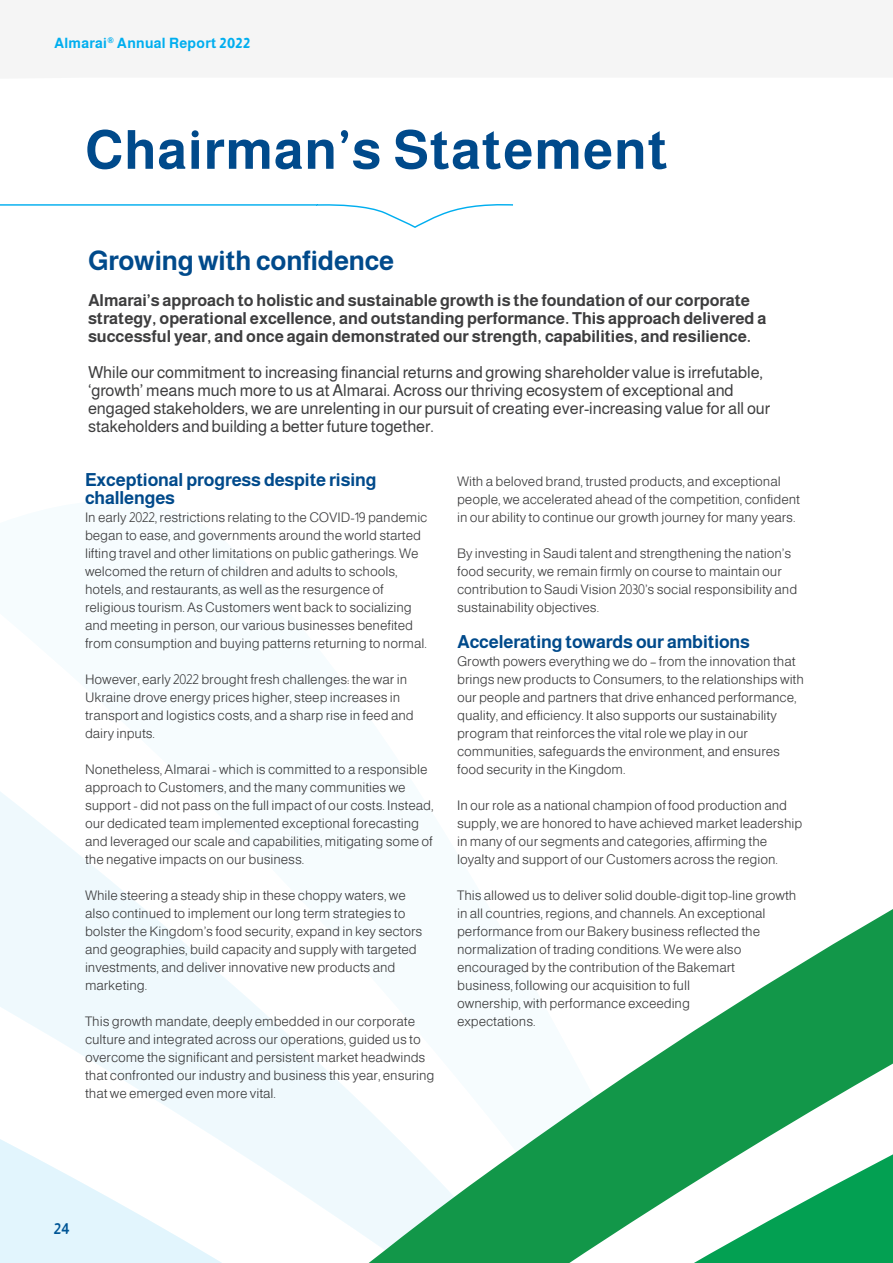
<style>
.page{position:relative;width:893px;height:1263px;background:#fff}
.page>*{position:absolute;margin:0;border:0;box-sizing:border-box;transform-origin:0 0}
.t1{font:700 54px "Almarai";letter-spacing:.02em;color:#004a8b}
.Subheading{font:700 27px "Almarai";letter-spacing:-.01em;color:#004a8b}
.Heading_Governance{font:700 18px/18px "Almarai";letter-spacing:-.01em;color:#004a8b}
.Body_Copy{font:16.5px/18px "Almarai";letter-spacing:-.005em;color:#3e3e3f}
.Ceo_Message_text{font:700 16.5px/18px "Almarai";letter-spacing:-.005em;color:#3e3e3f}
.t2{font:700 15px "Almarai";color:#004a8b}
.t3{font:700 14.25px "Almarai";letter-spacing:.02em;color:#00aeef}
.Body_Governance{font:300 13.5px/18px "Almarai";letter-spacing:-.005em;color:#3e3e3f}
.s1{font-weight:800}
</style>
<div class="page">
<svg style="left:0;top:792px;width:139px;height:471px"></svg>
<svg style="left:139px;top:905px;width:754px;height:358px"></svg>
<svg style="left:567px;top:962px;width:326px;height:301px"></svg>
<svg style="left:0;top:204px;width:513px;height:24px"></svg>
<p class="t3" style="left:54px;top:32px;width:198px">Almarai<sup>®</sup> Annual Report <span class="s1">2022</span></p>
<p class="t1" style="left:85px;top:109px;width:584px">Chairman’s Statement</p>
<p class="Subheading" style="left:88px;top:240px;width:308px">Growing with confidence</p>
<p class="Ceo_Message_text" style="left:88px;top:291px;width:680px">Almarai’s approach to holistic and sustainable growth is the foundation of our corporate strategy, operational excellence, and outstanding performance. This approach delivered a successful year, and once again demonstrated our strength, capabilities, and resilience.</p>
<p class="Body_Copy" style="left:88px;top:363px;width:684px">While our commitment to increasing financial returns and growing shareholder value is irrefutable, ‘growth’ means much more to us at Almarai. Across our thriving ecosystem of exceptional and engaged stakeholders, we are unrelenting in our pursuit of creating ever-increasing value for all our stakeholders and building a better future together.</p>
<p class="Heading_Governance" style="left:85px;top:471px;width:293px">Exceptional progress despite rising challenges</p>
<p class="Body_Governance" style="left:85px;top:508px;width:344px">In early 2022, restrictions relating to the COVID-19 pandemic began to ease, and governments around the world started lifting travel and other limitations on public gatherings. We welcomed the return of children and adults to schools, hotels, and restaurants, as well as the resurgence of religious tourism. As Customers went back to socializing and meeting in person, our various businesses benefited from consumption and buying patterns returning to normal.</p>
<p class="Body_Governance" style="left:85px;top:670px;width:330px">However, early 2022 brought fresh challenges: the war in Ukraine drove energy prices higher, steep increases in transport and logistics costs, and a sharp rise in feed and dairy inputs.</p>
<p class="Body_Governance" style="left:85px;top:760px;width:350px">Nonetheless, Almarai - which is committed to a responsible approach to Customers, and the many communities we support - did not pass on the full impact of our costs. Instead, our dedicated team implemented exceptional forecasting and leveraged our scale and capabilities, mitigating some of the negative impacts on our business.</p>
<p class="Body_Governance" style="left:85px;top:886px;width:339px">While steering a steady ship in these choppy waters, we also continued to implement our long term strategies to bolster the Kingdom’s food security, expand in key sectors and geographies, build capacity and supply with targeted investments, and deliver innovative new products and marketing.</p>
<p class="Body_Governance" style="left:85px;top:1012px;width:351px">This growth mandate, deeply embedded in our corporate culture and integrated across our operations, guided us to overcome the significant and persistent market headwinds that confronted our industry and business this year, ensuring that we emerged even more vital.</p>
<p class="Body_Governance" style="left:457px;top:472px;width:344px">With a beloved brand, trusted products, and exceptional people, we accelerated ahead of the competition, confident in our ability to continue our growth journey for many years.</p>
<p class="Body_Governance" style="left:457px;top:544px;width:342px">By investing in Saudi talent and strengthening the nation’s food security, we remain firmly on course to maintain our contribution to Saudi Vision 2030’s social responsibility and sustainability objectives.</p>
<p class="Heading_Governance" style="left:457px;top:633px;width:294px">Accelerating towards our ambitions</p>
<p class="Body_Governance" style="left:457px;top:652px;width:348px">Growth powers everything we do – from the innovation that brings new products to Consumers, to the relationships with our people and partners that drive enhanced performance, quality, and efficiency. It also supports our sustainability program that reinforces the vital role we play in our communities, safeguards the environment, and ensures food security in the Kingdom.</p>
<p class="Body_Governance" style="left:457px;top:796px;width:347px">In our role as a national champion of food production and supply, we are honored to have achieved market leadership in many of our segments and categories, affirming the loyalty and support of our Customers across the region.</p>
<p class="Body_Governance" style="left:457px;top:886px;width:341px">This allowed us to deliver solid double-digit top-line growth in all countries, regions, and channels. An exceptional performance from our Bakery business reflected the normalization of trading conditions. We were also encouraged by the contribution of the Bakemart<br>business, following our acquisition to full<br>ownership, with performance exceeding<br>expectations.</p>
<p class="t2" style="left:54px;top:1218px;width:17px">24</p>
</div>
